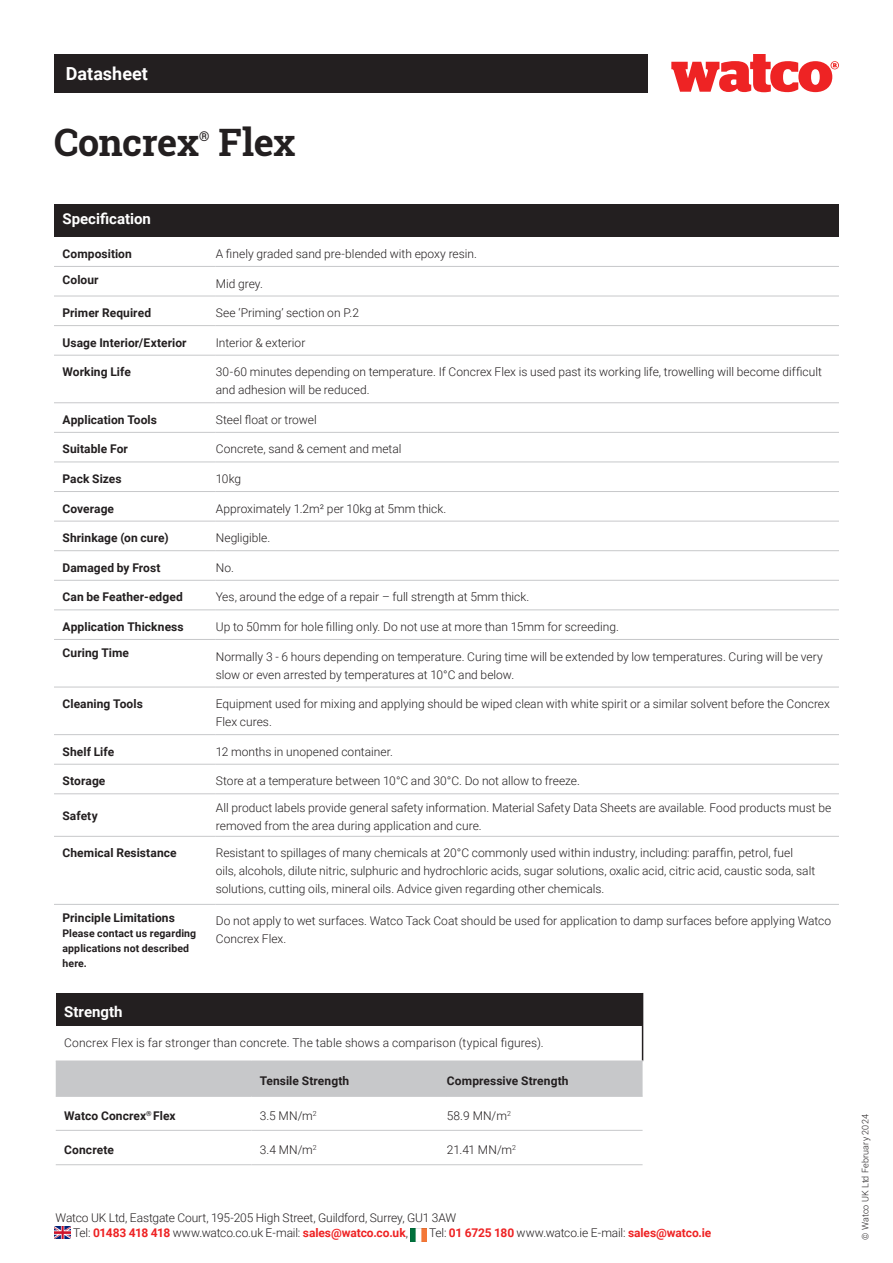
<style>
.page{position:relative;width:893px;height:1263px;background:#fff}
.page>*{position:absolute;margin:0;border:0;box-sizing:border-box;transform-origin:0 0}
.t1{font:700 37.8px "Roboto Slab";letter-spacing:-.01em;color:#231f20}
.t2{font:700 18px "Roboto";color:#fff}
.t3{font:700 15px "Roboto";color:#fff}
.t4{font:700 13.35px "Roboto Slab";color:#231f20}
.t5{font:300 12px/18px "Roboto";color:#231f20}
.t6{font:700 12px "Roboto";letter-spacing:.005em;color:#231f20}
.t7{font:700 12px "Roboto";letter-spacing:-.005em;color:#ee2324}
.t8{font:700 10.5px/15px "Roboto";letter-spacing:.01em;color:#231f20}
.t9{font:300 9px "Roboto";letter-spacing:.02em;color:#231f20}
.s1{font-weight:300;color:#231f20}
.s2{font-weight:700;color:#ee2324}
</style>
<div class="page">
<div style="left:54px;top:54px;width:593px;height:38px;background:#231f20"></div>
<svg style="left:671px;top:54px;width:168px;height:38px"></svg>
<div style="left:54px;top:204px;width:785px;height:33px;background:#231f20"></div>
<hr style="left:54px;top:266px;width:162px;height:1px;background:#c7c8ca">
<hr style="left:216px;top:266px;width:623px;height:1px;background:#c7c8ca">
<hr style="left:54px;top:296px;width:162px;height:1px;background:#c7c8ca">
<hr style="left:216px;top:296px;width:623px;height:1px;background:#c7c8ca">
<hr style="left:54px;top:325px;width:162px;height:1px;background:#c7c8ca">
<hr style="left:216px;top:325px;width:623px;height:1px;background:#c7c8ca">
<hr style="left:54px;top:355px;width:162px;height:1px;background:#c7c8ca">
<hr style="left:216px;top:355px;width:623px;height:1px;background:#c7c8ca">
<hr style="left:54px;top:402px;width:162px;height:1px;background:#c7c8ca">
<hr style="left:216px;top:402px;width:623px;height:1px;background:#c7c8ca">
<hr style="left:54px;top:432px;width:162px;height:1px;background:#c7c8ca">
<hr style="left:216px;top:432px;width:623px;height:1px;background:#c7c8ca">
<hr style="left:54px;top:462px;width:162px;height:1px;background:#c7c8ca">
<hr style="left:216px;top:462px;width:623px;height:1px;background:#c7c8ca">
<hr style="left:54px;top:491px;width:162px;height:1px;background:#c7c8ca">
<hr style="left:216px;top:491px;width:623px;height:1px;background:#c7c8ca">
<hr style="left:54px;top:521px;width:162px;height:1px;background:#c7c8ca">
<hr style="left:216px;top:521px;width:623px;height:1px;background:#c7c8ca">
<hr style="left:54px;top:550px;width:162px;height:1px;background:#c7c8ca">
<hr style="left:216px;top:550px;width:623px;height:1px;background:#c7c8ca">
<hr style="left:54px;top:580px;width:162px;height:1px;background:#c7c8ca">
<hr style="left:216px;top:580px;width:623px;height:1px;background:#c7c8ca">
<hr style="left:54px;top:609px;width:162px;height:1px;background:#c7c8ca">
<hr style="left:216px;top:609px;width:623px;height:1px;background:#c7c8ca">
<hr style="left:54px;top:639px;width:162px;height:1px;background:#c7c8ca">
<hr style="left:216px;top:639px;width:623px;height:1px;background:#c7c8ca">
<hr style="left:54px;top:687px;width:162px;height:1px;background:#c7c8ca">
<hr style="left:216px;top:687px;width:623px;height:1px;background:#c7c8ca">
<hr style="left:54px;top:734px;width:162px;height:1px;background:#c7c8ca">
<hr style="left:216px;top:734px;width:623px;height:1px;background:#c7c8ca">
<hr style="left:54px;top:764px;width:162px;height:1px;background:#c7c8ca">
<hr style="left:216px;top:764px;width:623px;height:1px;background:#c7c8ca">
<hr style="left:54px;top:793px;width:162px;height:1px;background:#c7c8ca">
<hr style="left:216px;top:793px;width:623px;height:1px;background:#c7c8ca">
<hr style="left:54px;top:836px;width:162px;height:1px;background:#c7c8ca">
<hr style="left:216px;top:836px;width:623px;height:1px;background:#c7c8ca">
<hr style="left:54px;top:904px;width:162px;height:1px;background:#c7c8ca">
<hr style="left:216px;top:904px;width:623px;height:1px;background:#c7c8ca">
<img style="left:55px;top:1226px;width:16px;height:13px">
<img style="left:410px;top:1228px;width:16px;height:13px">
<div style="left:56px;top:993px;width:587px;height:33px;background:#231f20"></div>
<div style="left:56px;top:1061px;width:587px;height:35px;background:#c7c8ca"></div>
<hr style="left:642px;top:1026px;width:1px;height:34px;background:#231f20">
<hr style="left:56px;top:1060px;width:195px;height:1px;background:#c7c8ca">
<hr style="left:251px;top:1060px;width:196px;height:1px;background:#c7c8ca">
<hr style="left:447px;top:1060px;width:196px;height:1px;background:#c7c8ca">
<hr style="left:56px;top:1096px;width:195px;height:1px;background:#c7c8ca">
<hr style="left:251px;top:1096px;width:196px;height:1px;background:#c7c8ca">
<hr style="left:447px;top:1096px;width:196px;height:1px;background:#c7c8ca">
<hr style="left:56px;top:1130px;width:195px;height:1px;background:#c7c8ca">
<hr style="left:251px;top:1130px;width:196px;height:1px;background:#c7c8ca">
<hr style="left:447px;top:1130px;width:196px;height:1px;background:#c7c8ca">
<hr style="left:56px;top:1164px;width:195px;height:1px;background:#c7c8ca">
<hr style="left:251px;top:1164px;width:196px;height:1px;background:#c7c8ca">
<hr style="left:447px;top:1164px;width:196px;height:1px;background:#c7c8ca">
<p class="t2" style="left:66px;top:61px;width:84px">Datasheet</p>
<p class="t1" style="left:54px;top:117px;width:147px">Concrex</p>
<p class="t4" style="left:199px;top:127px;width:12px">®</p>
<p class="t1" style="left:219px;top:117px;width:78px">Flex</p>
<p class="t3" style="left:63px;top:208px;width:90px">Specification</p>
<p class="t6" style="left:63px;top:245px;width:71px">Composition</p>
<p class="t5" style="left:216px;top:244px;width:263px">A finely graded sand pre-blended with epoxy resin.</p>
<p class="t6" style="left:63px;top:271px;width:38px">Colour</p>
<p class="t5" style="left:216px;top:274px;width:49px">Mid grey.</p>
<p class="t6" style="left:63px;top:304px;width:90px">Primer Required</p>
<p class="t5" style="left:216px;top:303px;width:145px">See ‘Priming’ section on P.2</p>
<p class="t6" style="left:63px;top:334px;width:126px">Usage Interior/Exterior</p>
<p class="t5" style="left:216px;top:333px;width:91px">Interior &amp; exterior</p>
<p class="t6" style="left:63px;top:364px;width:70px">Working Life</p>
<p class="t5" style="left:216px;top:363px;width:608px">30-60 minutes depending on temperature. If Concrex Flex is used past its working life, trowelling will become difficult and adhesion will be reduced.</p>
<p class="t6" style="left:63px;top:411px;width:96px">Application Tools</p>
<p class="t5" style="left:216px;top:410px;width:102px">Steel float or trowel</p>
<p class="t6" style="left:63px;top:441px;width:67px">Suitable For</p>
<p class="t5" style="left:216px;top:440px;width:187px">Concrete, sand &amp; cement and metal</p>
<p class="t6" style="left:63px;top:470px;width:61px">Pack Sizes</p>
<p class="t5" style="left:216px;top:469px;width:27px">10kg</p>
<p class="t6" style="left:63px;top:500px;width:53px">Coverage</p>
<p class="t5" style="left:216px;top:499px;width:232px">Approximately 1.2m² per 10kg at 5mm thick.</p>
<p class="t6" style="left:63px;top:529px;width:108px">Shrinkage (on cure)</p>
<p class="t5" style="left:216px;top:528px;width:56px">Negligible.</p>
<p class="t6" style="left:63px;top:559px;width:99px">Damaged by Frost</p>
<p class="t5" style="left:216px;top:558px;width:20px">No.</p>
<p class="t6" style="left:63px;top:589px;width:122px">Can be Feather-edged</p>
<p class="t5" style="left:216px;top:588px;width:315px">Yes, around the edge of a repair – full strength at 5mm thick.</p>
<p class="t6" style="left:63px;top:618px;width:123px">Application Thickness</p>
<p class="t5" style="left:216px;top:617px;width:405px">Up to 50mm for hole filling only. Do not use at more than 15mm for screeding.</p>
<p class="t6" style="left:63px;top:644px;width:68px">Curing Time</p>
<p class="t5" style="left:216px;top:647px;width:609px">Normally 3 - 6 hours depending on temperature. Curing time will be extended by low temperatures. Curing will be very slow or even arrested by temperatures at 10°C and below.</p>
<p class="t6" style="left:63px;top:695px;width:82px">Cleaning Tools</p>
<p class="t5" style="left:216px;top:694px;width:616px">Equipment used for mixing and applying should be wiped clean with white spirit or a similar solvent before the Concrex<br>Flex cures.</p>
<p class="t6" style="left:63px;top:743px;width:53px">Shelf Life</p>
<p class="t5" style="left:216px;top:742px;width:179px">12 months in unopened container.</p>
<p class="t6" style="left:63px;top:773px;width:44px">Storage</p>
<p class="t5" style="left:216px;top:771px;width:366px">Store at a temperature between 10°C and 30°C. Do not allow to freeze.</p>
<p class="t6" style="left:63px;top:807px;width:37px">Safety</p>
<p class="t5" style="left:216px;top:799px;width:617px">All product labels provide general safety information. Material Safety Data Sheets are available. Food products must be removed from the area during application and cure.</p>
<p class="t6" style="left:63px;top:845px;width:116px">Chemical Resistance</p>
<p class="t5" style="left:216px;top:844px;width:601px">Resistant to spillages of many chemicals at 20°C commonly used within industry, including: paraffin, petrol, fuel oils, alcohols, dilute nitric, sulphuric and hydrochloric acids, sugar solutions, oxalic acid, citric acid, caustic soda, salt solutions, cutting oils, mineral oils. Advice given regarding other chemicals.</p>
<p class="t6" style="left:63px;top:909px;width:114px">Principle Limitations</p>
<p class="t8" style="left:63px;top:925px;width:135px">Please contact us regarding applications not described here.</p>
<p class="t5" style="left:216px;top:912px;width:617px">Do not apply to wet surfaces. Watco Tack Coat should be used for application to damp surfaces before applying Watco<br>Concrex Flex.</p>
<p class="t3" style="left:64px;top:1001px;width:60px">Strength</p>
<p class="t5" style="left:64px;top:1033px;width:481px">Concrex Flex is far stronger than concrete. The table shows a comparison (typical figures).</p>
<p class="t6" style="left:260px;top:1072px;width:91px">Tensile Strength</p>
<p class="t6" style="left:447px;top:1072px;width:123px">Compressive Strength</p>
<p class="t6" style="left:64px;top:1107px;width:113px">Watco Concrex<sup>®</sup> Flex</p>
<p class="t5" style="left:260px;top:1106px;width:58px">3.5 MN/m<sup>2</sup></p>
<p class="t5" style="left:447px;top:1106px;width:65px">58.9 MN/m<sup>2</sup></p>
<p class="t6" style="left:64px;top:1141px;width:51px">Concrete</p>
<p class="t5" style="left:260px;top:1140px;width:58px">3.4 MN/m<sup>2</sup></p>
<p class="t5" style="left:447px;top:1140px;width:70px">21.41 MN/m<sup>2</sup></p>
<p class="t5" style="left:56px;top:1208px;width:402px">Watco UK Ltd, Eastgate Court, 195-205 High Street, Guildford, Surrey, GU1 3AW</p>
<p class="t7" style="left:73px;top:1224px;width:336px"><span class="s1">Tel:</span> 01483 418 418 <span class="s1">www.watco.co.uk E-mail:</span> sales@watco.co.uk<span class="s1">,</span></p>
<p class="t5" style="left:429px;top:1223px;width:284px">Tel: <span class="s2">01 6725 180</span> www.watco.ie E-mail: <span class="s2">sales@watco.ie</span></p>
<p class="t9" style="left:859px;top:1240px;width:127px;rotate:-90deg">© Watco UK Ltd February 2024</p>
</div>
